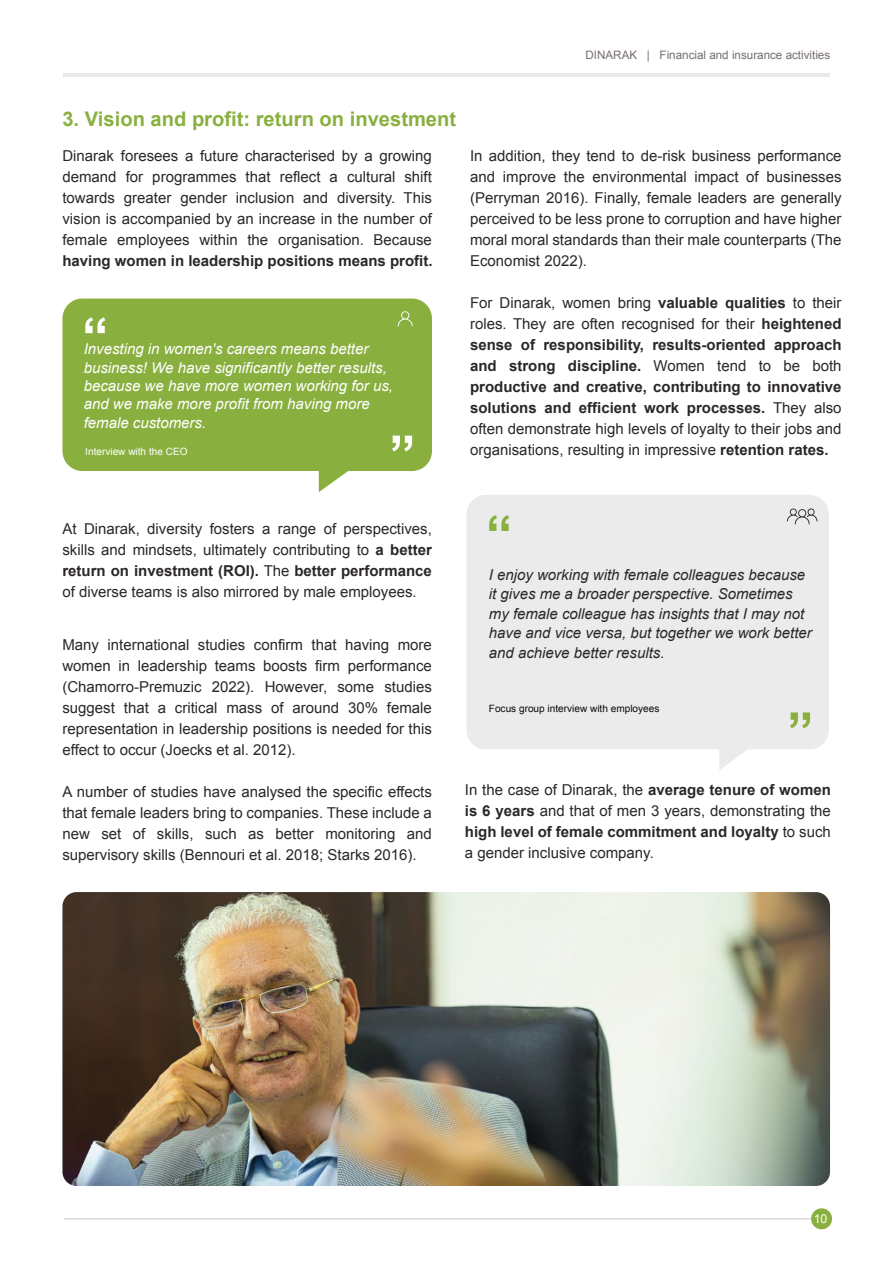
<style>
.page{position:relative;width:893px;height:1263px;background:#fff}
.page>*{position:absolute;margin:0;border:0;box-sizing:border-box;transform-origin:0 0}
.t1{font:700 20.1px "Arial";color:#89b03f}
.t2{font:15px/21px "Arial";color:#2b2728;text-align:justify}
.t3{font:700 15px/21px "Arial";color:#2b2728;text-align:justify}
.t4{font:italic 15px/19.5px "Arial";color:#2b2728}
.t5{font:italic 15px/18.3px "Arial";color:#fff}
.t6{font:12.3px "Arial";color:#fff}
.t7{font:11.7px "Arial";color:#776e6c}
.t8{font:10.05px "Arial";color:#070a0e}
.t9{font:10.05px "Arial";color:#fff}
.s1{font-weight:400}
.s2{font-weight:700}
</style>
<div class="page">
<hr style="left:63px;top:73px;width:767px;height:4px;background:#e9e9e9">
<hr style="left:64px;top:1218px;width:765px;height:1px;background:#c6c5c4">
<div style="left:811px;top:1208px;width:21px;height:21px;background:#89b03f;border-radius:10px"></div>
<svg style="left:62px;top:298px;width:370px;height:194px;background:#96b854"></svg>
<svg style="left:85px;top:317px;width:20px;height:16px"></svg>
<svg style="left:392px;top:436px;width:20px;height:15px"></svg>
<svg style="left:398px;top:311px;width:15px;height:15px"></svg>
<svg style="left:466px;top:495px;width:363px;height:275px;background:#ececec"></svg>
<svg style="left:489px;top:515px;width:20px;height:16px"></svg>
<svg style="left:790px;top:712px;width:20px;height:16px"></svg>
<svg style="left:787px;top:508px;width:30px;height:16px"></svg>
<img style="left:62px;top:892px;width:768px;height:294px">
<p class="t7" style="left:585px;top:48px;width:246px">DINARAK | Financial and insurance activities</p>
<h1 class="t1" style="left:62px;top:106px;width:395px">3. Vision and profit: return on investment</h1>
<p class="t2" style="left:62px;top:145px;width:371px">Dinarak foresees a future characterised by a growing demand for programmes that reflect a cultural shift towards greater gender inclusion and diversity. This vision is accompanied by an increase in the number of female employees within the organisation. Because</p>
<p class="t3" style="left:62px;top:251px;width:372px">having women in leadership positions means profit.</p>
<p class="t5" style="left:84px;top:340px;width:311px">Investing in women's careers means better business! We have significantly better results, because we have more women working for us, and we make more profit from having more female customers.</p>
<p class="t9" style="left:85px;top:445px;width:104px">Interview with the CEO</p>
<p class="t2" style="left:470px;top:145px;width:373px">In addition, they tend to de-risk business performance and improve the environmental impact of businesses (Perryman 2016). Finally, female leaders are generally perceived to be less prone to corruption and have higher moral moral standards than their male counterparts (The Economist 2022).</p>
<p class="t3" style="left:470px;top:293px;width:373px"><span class="s1">For Dinarak, women bring</span> valuable qualities <span class="s1">to their roles. They are often recognised for their</span> heightened sense of responsibility, results-oriented approach and strong discipline. <span class="s1">Women tend to be both </span>productive and creative, contributing to innovative solutions and efficient work processes. <span class="s1">They also often demonstrate high levels of loyalty to their jobs and organisations, resulting in impressive</span> retention rates.</p>
<p class="t2" style="left:62px;top:519px;width:371px">At Dinarak, diversity fosters a range of perspectives, skills and mindsets, ultimately contributing to <span class="s2">a better return on investment (ROI).</span> The <span class="s2">better performance </span>of diverse teams is also mirrored by male employees.</p>
<p class="t2" style="left:62px;top:634px;width:371px">Many international studies confirm that having more women in leadership teams boosts firm performance (Chamorro-Premuzic 2022). However, some studies suggest that a critical mass of around 30% female representation in leadership positions is needed for this effect to occur (Joecks et al. 2012).</p>
<p class="t2" style="left:62px;top:781px;width:371px">A number of studies have analysed the specific effects that female leaders bring to companies. These include a new set of skills, such as better monitoring and supervisory skills (Bennouri et al. 2018; Starks 2016).</p>
<p class="t2" style="left:465px;top:780px;width:368px">In the case of Dinarak, the <span class="s2">average tenure of women is 6 years</span> and that of men 3 years, demonstrating the <span class="s2">high level of female commitment and loyalty</span> to such a gender inclusive company.</p>
<p class="t4" style="left:489px;top:565px;width:324px">I enjoy working with female colleagues because it gives me a broader perspective. Sometimes my female colleague has insights that I may not have and vice versa, but together we work better and achieve better results.</p>
<p class="t8" style="left:489px;top:702px;width:172px">Focus group interview with employees</p>
<p class="t6" style="left:814px;top:1211px;width:15px">10</p>
</div>
